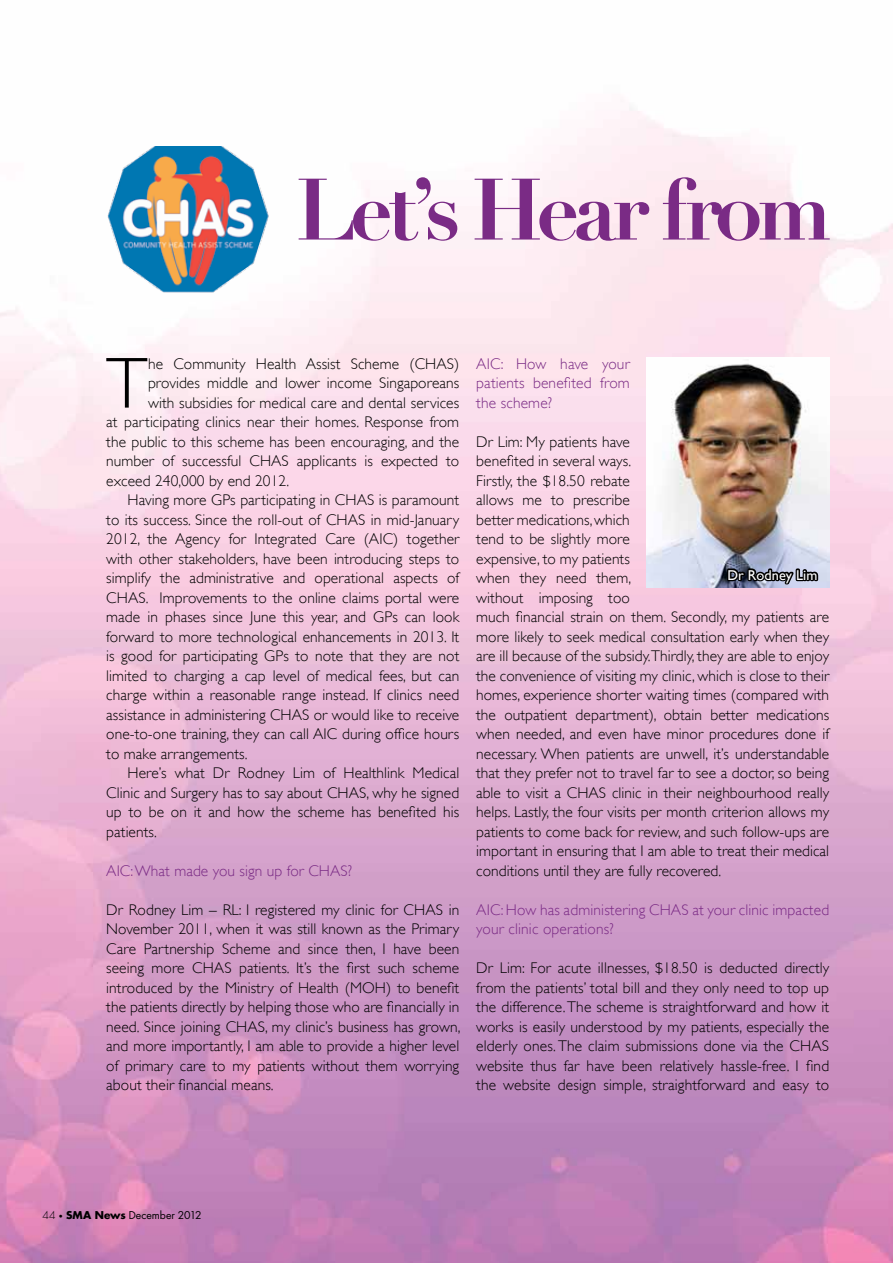
<style>
.page{position:relative;width:893px;height:1263px;background:#fff}
.page>*{position:absolute;margin:0;border:0;box-sizing:border-box;transform-origin:0 0}
.t1{font:85.5px "Didot LH Bold Os F";letter-spacing:-.075em;color:#7a2b85}
.t2{font:300 72.6px "Gill Sans";color:#000}
.t3{font:300 15.45px/19.5px "Gill Sans";letter-spacing:.005em;color:#000;text-align:justify}
.t4{font:300 15.45px/19.5px "Gill Sans";letter-spacing:.01em;color:#7a2b85;text-align:justify}
.t5{font:14.25px "Gill Sans";letter-spacing:.01em;color:#fff}
.t6{font:10.5px "Futura";color:#000}
.s1{font-weight:300}
.s2{font-weight:300;font-size:7.5px}
.s3{font-weight:700}
</style>
<div class="page">
<img style="left:0;top:108px;width:893px;height:1155px">
<img style="left:107px;top:147px;width:163px;height:147px">
<img style="left:647px;top:358px;width:182px;height:230px">
<svg style="left:725px;top:566px;width:95px;height:22px;background:#5f6475"></svg>
<h1 class="t1" style="left:295px;top:157px;width:539px">Let’s Hear from</h1>
<h2 class="t2" style="left:106px;top:342px;width:43px">T</h2>
<p class="t3" style="left:148px;top:354px;width:313px">he Community Health Assist Scheme (CHAS)</p>
<p class="t3" style="left:148px;top:373px;width:313px">provides middle and lower income Singaporeans</p>
<p class="t3" style="left:148px;top:393px;width:313px">with subsidies for medical care and dental services</p>
<p class="t3" style="left:106px;top:412px;width:354px">at participating clinics near their homes. Response from</p>
<p class="t3" style="left:106px;top:432px;width:354px">the public to this scheme has been encouraging, and the</p>
<p class="t3" style="left:106px;top:451px;width:354px">number of successful CHAS applicants is expected to</p>
<p class="t3" style="left:106px;top:471px;width:184px">exceed 240,000 by end 2012.</p>
<p class="t3" style="left:128px;top:490px;width:333px">Having more GPs participating in CHAS is paramount</p>
<p class="t3" style="left:106px;top:510px;width:354px">to its success. Since the roll-out of CHAS in mid-January</p>
<p class="t3" style="left:106px;top:529px;width:354px">2012, the Agency for Integrated Care (AIC) together</p>
<p class="t3" style="left:106px;top:549px;width:354px">with other stakeholders, have been introducing steps to</p>
<p class="t3" style="left:106px;top:568px;width:354px">simplify the administrative and operational aspects of</p>
<p class="t3" style="left:106px;top:588px;width:354px">CHAS. Improvements to the online claims portal were</p>
<p class="t3" style="left:106px;top:607px;width:354px">made in phases since June this year, and GPs can look</p>
<p class="t3" style="left:106px;top:627px;width:354px">forward to more technological enhancements in 2013. It</p>
<p class="t3" style="left:106px;top:646px;width:355px">is good for participating GPs to note that they are not</p>
<p class="t3" style="left:106px;top:666px;width:355px">limited to charging a cap level of medical fees, but can</p>
<p class="t3" style="left:106px;top:685px;width:354px">charge within a reasonable range instead. If clinics need</p>
<p class="t3" style="left:106px;top:705px;width:354px">assistance in administering CHAS or would like to receive</p>
<p class="t3" style="left:106px;top:724px;width:354px">one-to-one training, they can call AIC during office hours</p>
<p class="t3" style="left:106px;top:744px;width:143px">to make arrangements.</p>
<p class="t3" style="left:128px;top:763px;width:333px">Here’s what Dr Rodney Lim of Healthlink Medical</p>
<p class="t3" style="left:106px;top:783px;width:354px">Clinic and Surgery has to say about CHAS, why he signed</p>
<p class="t3" style="left:106px;top:802px;width:354px">up to be on it and how the scheme has benefited his</p>
<p class="t3" style="left:106px;top:822px;width:52px">patients.</p>
<p class="t4" style="left:106px;top:861px;width:247px">AIC: What made you sign up for CHAS?</p>
<p class="t3" style="left:106px;top:900px;width:356px">Dr Rodney Lim – RL: I registered my clinic for CHAS in November 2011, when it was still known as the Primary Care Partnership Scheme and since then, I have been seeing more CHAS patients. It’s the first such scheme introduced by the Ministry of Health (MOH) to benefit the patients directly by helping those who are financially in need. Since joining CHAS, my clinic’s business has grown, and more importantly, I am able to provide a higher level of primary care to my patients without them worrying about their financial means.</p>
<p class="t4" style="left:476px;top:354px;width:155px">AIC: How have your patients benefited from the scheme?</p>
<p class="t3" style="left:476px;top:432px;width:355px;text-align:left">Dr Lim: My patients have<br>benefited in several ways.<br>Firstly, the $18.50 rebate<br>allows me to prescribe<br>better medications, which<br>tend to be slightly more<br>expensive, to my patients<br>when they need them,<br>without imposing too<br>much financial strain on them. Secondly, my patients are more likely to seek medical consultation early when they are ill because of the subsidy.Thirdly, they are able to enjoy the convenience of visiting my clinic, which is close to their homes, experience shorter waiting times (compared with the outpatient department), obtain better medications when needed, and even have minor procedures done if necessary. When patients are unwell, it’s understandable that they prefer not to travel far to see a doctor, so being able to visit a CHAS clinic in their neighbourhood really helps. Lastly, the four visits per month criterion allows my patients to come back for review, and such follow-ups are important in ensuring that I am able to treat their medical conditions until they are fully recovered.</p>
<p class="t4" style="left:476px;top:900px;width:354px">AIC: How has administering CHAS at your clinic impacted your clinic operations?</p>
<p class="t3" style="left:476px;top:958px;width:354px">Dr Lim: For acute illnesses, $18.50 is deducted directly from the patients’ total bill and they only need to top up the difference. The scheme is straightforward and how it works is easily understood by my patients, especially the elderly ones. The claim submissions done via the CHAS website thus far have been relatively hassle-free. I find the website design simple, straightforward and easy to</p>
<p class="t5" style="left:727px;top:566px;width:92px">Dr Rodney Lim</p>
<p class="t6" style="left:43px;top:1208px;width:161px"><span class="s1">44</span> <span class="s2">•</span> <span class="s3">SMA News</span> December 2012</p>
</div>
